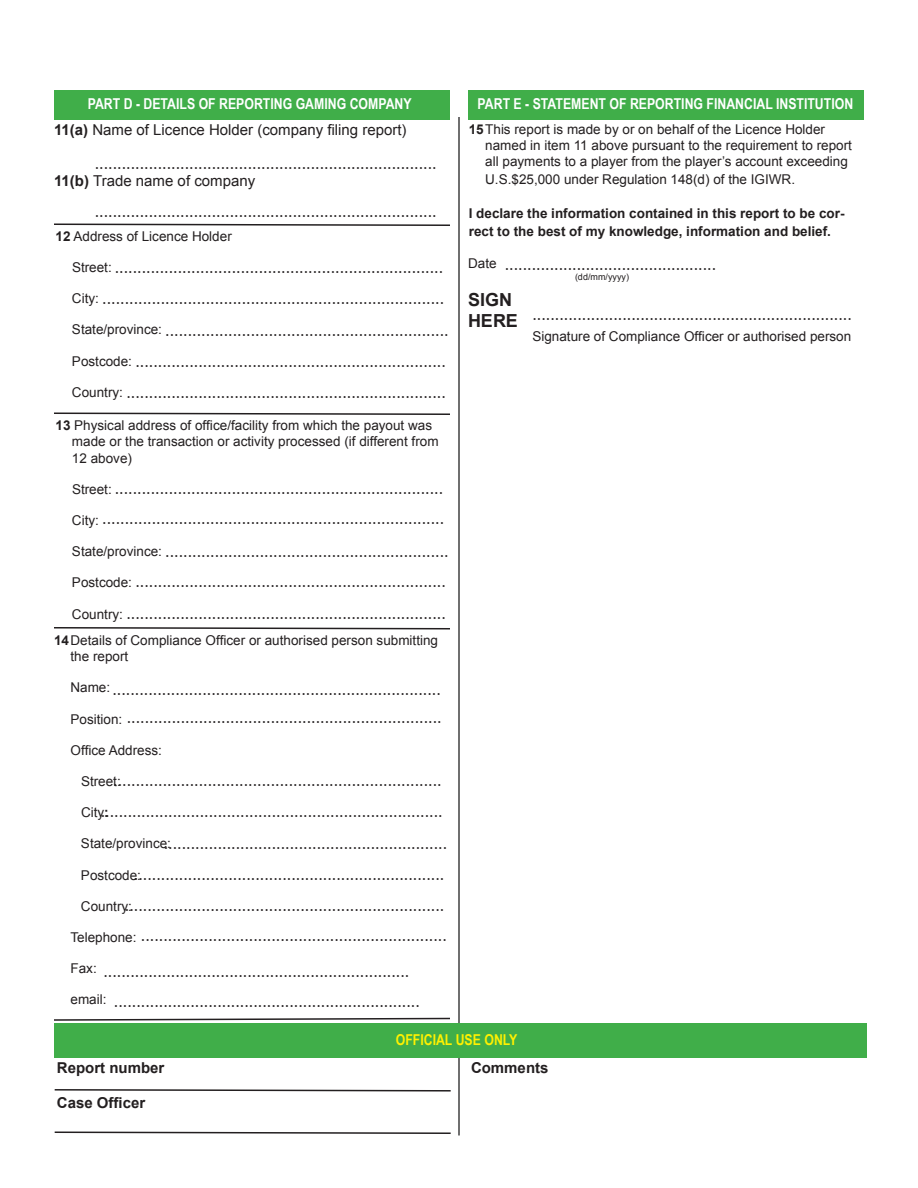
<style>
.page{position:relative;width:918px;height:1188px;background:#fff}
.page>*{position:absolute;margin:0;border:0;box-sizing:border-box;transform-origin:0 0}
.t1{font:18px/30.9px "Times";color:#231f20;text-align:right}
.t2{font:700 18px/21.6px "Arial";color:#231f20}
.t3{font:700 15px "Arial Narrow";color:#fff}
.t4{font:15px "Arial";color:#231f20}
.t5{font:700 15px "Arial";color:#231f20}
.t6{font:700 15px "Arial Narrow";color:#fff101}
.t7{font:13.5px/16.2px "Arial";color:#231f20}
.t8{font:700 13.5px/18px "Arial";color:#231f20}
.t9{font:9px "Arial";color:#231f20}
.s1{font-weight:700}
</style>
<div class="page">
<hr style="left:458px;top:117px;width:2px;height:1019px;background:#000">
<svg style="left:54px;top:1089px;width:397px;height:3px"></svg>
<svg style="left:54px;top:1131px;width:397px;height:3px"></svg>
<div style="left:54px;top:1023px;width:813px;height:35px;background:#40ae49"></div>
<div style="left:54px;top:90px;width:396px;height:29px;background:#40ae49"></div>
<div style="left:468px;top:90px;width:396px;height:29px;background:#40ae49"></div>
<svg style="left:54px;top:223px;width:396px;height:3px"></svg>
<svg style="left:54px;top:412px;width:396px;height:3px"></svg>
<svg style="left:54px;top:627px;width:396px;height:3px"></svg>
<svg style="left:54px;top:1017px;width:396px;height:4px"></svg>
<p class="t3" style="left:88px;top:95px;width:325px">PART D - DETAILS OF REPORTING GAMING COMPANY</p>
<p class="t3" style="left:478px;top:95px;width:377px">PART E - STATEMENT OF REPORTING FINANCIAL INSTITUTION</p>
<p class="t4" style="left:54px;top:122px;width:354px"><span class="s1">11(a)</span> Name of Licence Holder (company filing report)</p>
<p class="t4" style="left:54px;top:173px;width:203px"><span class="s1">11(b)</span> Trade name of company</p>
<p class="t1" style="left:94px;top:145px;width:344px">............................................................................</p>
<p class="t1" style="left:94px;top:193px;width:344px">............................................................................</p>
<p class="t7" style="left:56px;top:228px;width:178px"><span class="s1">12</span> Address of Licence Holder</p>
<p class="t7" style="left:72px;top:259px;width:41px">Street:</p>
<p class="t7" style="left:72px;top:290px;width:28px">City:</p>
<p class="t7" style="left:72px;top:322px;width:92px">State/province:</p>
<p class="t7" style="left:72px;top:353px;width:62px">Postcode:</p>
<p class="t7" style="left:72px;top:384px;width:53px">Country:</p>
<p class="t7" style="left:72px;top:417px;width:368px;text-indent:-16px"><span class="s1">13</span> Physical address of office/facility from which the payout was made or the transaction or activity processed (if different from<br>12 above)</p>
<p class="t7" style="left:72px;top:481px;width:41px">Street:</p>
<p class="t7" style="left:72px;top:512px;width:28px">City:</p>
<p class="t7" style="left:72px;top:543px;width:92px">State/province:</p>
<p class="t7" style="left:72px;top:575px;width:62px">Postcode:</p>
<p class="t7" style="left:72px;top:606px;width:53px">Country:</p>
<p class="t1" style="left:102px;top:250px;width:343px">......................................................................... ............................................................................</p>
<p class="t1" style="left:165px;top:313px;width:285px">...............................................................</p>
<p class="t1" style="left:135px;top:343px;width:312px">.....................................................................</p>
<p class="t1" style="left:126px;top:375px;width:321px">.......................................................................</p>
<p class="t1" style="left:102px;top:470px;width:343px">......................................................................... ............................................................................</p>
<p class="t1" style="left:165px;top:533px;width:285px">...............................................................</p>
<p class="t1" style="left:135px;top:564px;width:312px">.....................................................................</p>
<p class="t1" style="left:126px;top:596px;width:321px">.......................................................................</p>
<p class="t7" style="left:70px;top:632px;width:369px;text-indent:-16px"><span class="s1">14</span> Details of Compliance Officer or authorised person submitting the report</p>
<p class="t7" style="left:70px;top:680px;width:41px">Name:</p>
<p class="t7" style="left:70px;top:711px;width:53px">Position:</p>
<p class="t7" style="left:70px;top:742px;width:93px">Office Address:</p>
<p class="t7" style="left:81px;top:773px;width:41px">Street:</p>
<p class="t7" style="left:81px;top:804px;width:29px">City<span class="s1">:</span></p>
<p class="t7" style="left:81px;top:836px;width:92px">State/province:</p>
<p class="t7" style="left:81px;top:867px;width:62px">Postcode:</p>
<p class="t7" style="left:81px;top:898px;width:53px">Country:</p>
<p class="t7" style="left:70px;top:929px;width:68px">Telephone:</p>
<p class="t7" style="left:70px;top:960px;width:28px">Fax:</p>
<p class="t7" style="left:70px;top:992px;width:38px">email:</p>
<p class="t1" style="left:112px;top:674px;width:331px;line-height:27.8px">......................................................................... ......................................................................</p>
<p class="t1" style="left:100px;top:763px;width:343px">......................................................................... ............................................................................</p>
<p class="t1" style="left:163px;top:826px;width:285px">...............................................................</p>
<p class="t1" style="left:133px;top:857px;width:312px">.....................................................................</p>
<p class="t1" style="left:124px;top:888px;width:321px">.......................................................................</p>
<p class="t1" style="left:103px;top:915px;width:345px;line-height:36px;text-align:left;text-indent:38px">.................................................................... ....................................................................</p>
<p class="t1" style="left:113px;top:983px;width:307px">....................................................................</p>
<p class="t7" style="left:485px;top:121px;width:368px;text-indent:-16px"><span class="s1">15</span> This report is made by or on behalf of the Licence Holder named in item 11 above pursuant to the requirement to report all payments to a player from the player’s account exceeding</p>
<p class="t7" style="left:485px;top:171px;width:311px">U.S.$25,000 under Regulation 148(d) of the IGIWR.</p>
<p class="t8" style="left:469px;top:204px;width:377px">I declare the information contained in this report to be cor&shy;rect to the best of my knowledge, information and belief.</p>
<p class="t7" style="left:468px;top:255px;width:30px">Date</p>
<p class="t2" style="left:468px;top:288px;width:52px">SIGN<br>HERE</p>
<p class="t1" style="left:504px;top:247px;width:213px">...............................................</p>
<p class="t9" style="left:575px;top:271px;width:55px">(dd/mm/yyyy)</p>
<p class="t1" style="left:532px;top:297px;width:321px">.......................................................................</p>
<p class="t7" style="left:532px;top:328px;width:320px">Signature of Compliance Officer or authorised person</p>
<p class="t5" style="left:57px;top:1059px;width:109px">Report number</p>
<p class="t5" style="left:57px;top:1095px;width:90px">Case Officer</p>
<p class="t6" style="left:396px;top:1031px;width:123px">OFFICIAL USE ONLY</p>
<p class="t5" style="left:471px;top:1060px;width:79px">Comments</p>
</div>
